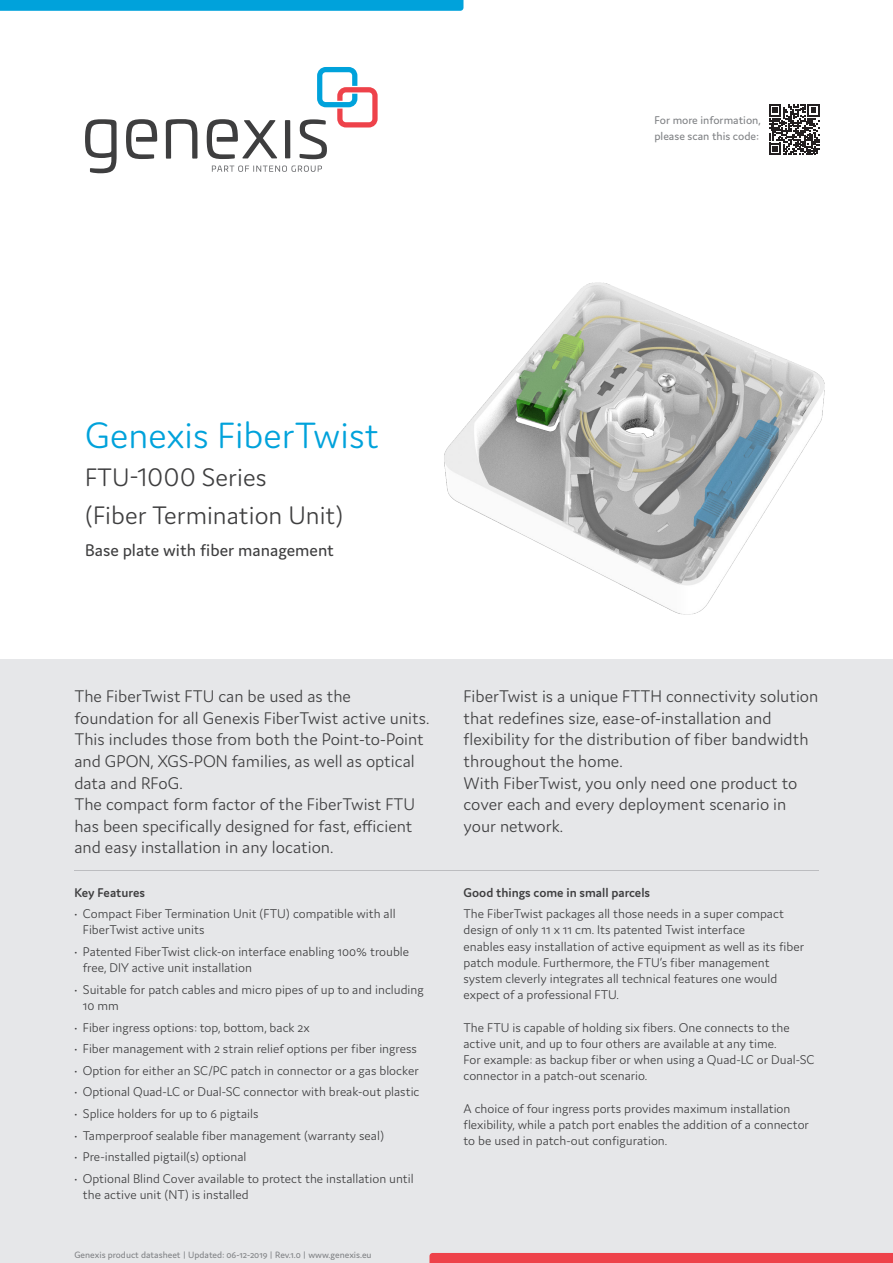
<style>
.page{position:relative;width:893px;height:1263px;background:#fff}
.page>*{position:absolute;margin:0;border:0;box-sizing:border-box;transform-origin:0 0}
.Product_name{font:300 39px "Domus";color:#00a2db}
.Product_Series{font:300 27px "Domus";color:#3e3e3f}
.Intro{font:300 18px/21.6px "Domus";color:#3e3e3f}
.Product_description{font:18px "Domus";color:#3e3e3f}
.Body{font:300 13.5px/16.2px "Domus";color:#3e3e3f}
.Body_header{font:600 13.5px "Domus";color:#3e3e3f}
.t1{font:12px/16.2px "Domus";color:#808285}
.t2{font:9.75px "Domus";color:#808285}
</style>
<div class="page">
<div style="left:0;top:659px;width:893px;height:604px;background:#e6e7e9"></div>
<hr style="left:74px;top:870px;width:745px;height:1px;background:#bcbdc0">
<svg style="left:769px;top:104px;width:51px;height:51px"></svg>
<img style="left:444px;top:282px;width:381px;height:333px">
<div style="left:429px;top:1253px;width:464px;height:10px;background:#ee424a"></div>
<svg style="left:0;top:0;width:463px;height:11px;background:#04a3db"></svg>
<svg style="left:126px;top:119px;width:31px;height:40px"></svg>
<svg style="left:207px;top:119px;width:70px;height:40px"></svg>
<div style="left:285px;top:120px;width:5px;height:38px;background:#3e3e3f"></div>
<svg style="left:85px;top:119px;width:32px;height:54px"></svg>
<svg style="left:300px;top:67px;width:78px;height:92px"></svg>
<svg style="left:166px;top:119px;width:31px;height:40px"></svg>
<svg style="left:212px;top:166px;width:110px;height:6px"></svg>
<p class="t1" style="left:654px;top:112px;width:108px">For more information, please scan this code:</p>
<p class="Product_name" style="left:85px;top:414px;width:295px">Genexis FiberTwist</p>
<p class="Product_Series" style="left:85px;top:462px;width:183px">FTU-1000 Series</p>
<p class="Product_Series" style="left:85px;top:500px;width:260px">(Fiber Termination Unit)</p>
<p class="Product_description" style="left:85px;top:541px;width:251px">Base plate with fiber management</p>
<p class="Intro" style="left:74px;top:685px;width:356px">The FiberTwist FTU can be used as the foundation for all Genexis FiberTwist active units.<br>This includes those from both the Point-to-Point and GPON, XGS-PON families, as well as optical data and RFoG.</p>
<p class="Intro" style="left:74px;top:793px;width:342px">The compact form factor of the FiberTwist FTU has been specifically designed for fast, efficient and easy installation in any location.</p>
<p class="Body_header" style="left:74px;top:885px;width:72px">Key Features</p>
<p class="Body" style="left:83px;top:905px;width:314px;text-indent:-9px">• Compact Fiber Termination Unit (FTU) compatible with all<br>FiberTwist active units</p>
<p class="Body" style="left:83px;top:943px;width:328px;text-indent:-9px">• Patented FiberTwist click-on interface enabling 100% trouble free, DIY active unit installation</p>
<p class="Body" style="left:83px;top:981px;width:342px;text-indent:-9px">• Suitable for patch cables and micro pipes of up to and including<br>10 mm</p>
<p class="Body" style="left:74px;top:1019px;width:237px">• Fiber ingress options: top, bottom, back 2x</p>
<p class="Body" style="left:74px;top:1040px;width:344px">• Fiber management with 2 strain relief options per fiber ingress</p>
<p class="Body" style="left:74px;top:1062px;width:346px">• Option for either an SC/PC patch in connector or a gas blocker</p>
<p class="Body" style="left:74px;top:1084px;width:347px">• Optional Quad-LC or Dual-SC connector with break-out plastic</p>
<p class="Body" style="left:74px;top:1105px;width:186px">• Splice holders for up to 6 pigtails</p>
<p class="Body" style="left:74px;top:1127px;width:311px">• Tamperproof sealable fiber management (warranty seal)</p>
<p class="Body" style="left:74px;top:1148px;width:174px">• Pre-installed pigtail(s) optional</p>
<p class="Body" style="left:83px;top:1170px;width:332px;text-indent:-9px">• Optional Blind Cover available to protect the installation until the active unit (NT) is installed</p>
<p class="t2" style="left:74px;top:1250px;width:299px">Genexis product datasheet | Updated: 06-12-2019 | Rev.1.0 | www.genexis.eu</p>
<p class="Intro" style="left:463px;top:685px;width:356px">FiberTwist is a unique FTTH connectivity solution</p>
<p class="Intro" style="left:463px;top:707px;width:347px">that redefines size, ease-of-installation and flexibility for the distribution of fiber bandwidth throughout the home.</p>
<p class="Intro" style="left:463px;top:772px;width:335px">With FiberTwist, you only need one product to cover each and every deployment scenario in your network.</p>
<p class="Body_header" style="left:463px;top:885px;width:188px">Good things come in small parcels</p>
<p class="Body" style="left:463px;top:905px;width:322px">The FiberTwist packages all those needs in a super compact</p>
<p class="Body" style="left:463px;top:922px;width:283px">design of only 11 x 11 cm. Its patented Twist interface</p>
<p class="Body" style="left:463px;top:938px;width:342px">enables easy installation of active equipment as well as its fiber</p>
<p class="Body" style="left:463px;top:954px;width:308px">patch module. Furthermore, the FTU’s fiber management</p>
<p class="Body" style="left:463px;top:970px;width:315px">system cleverly integrates all technical features one would</p>
<p class="Body" style="left:463px;top:986px;width:157px">expect of a professional FTU.</p>
<p class="Body" style="left:463px;top:1019px;width:328px">The FTU is capable of holding six fibers. One connects to the active unit, and up to four others are available at any time.</p>
<p class="Body" style="left:463px;top:1051px;width:353px">For example: as backup fiber or when using a Quad-LC or Dual-SC connector in a patch‑out scenario.</p>
<p class="Body" style="left:463px;top:1100px;width:347px">A choice of four ingress ports provides maximum installation flexibility, while a patch port enables the addition of a connector to be used in patch-out configuration.</p>
</div>
